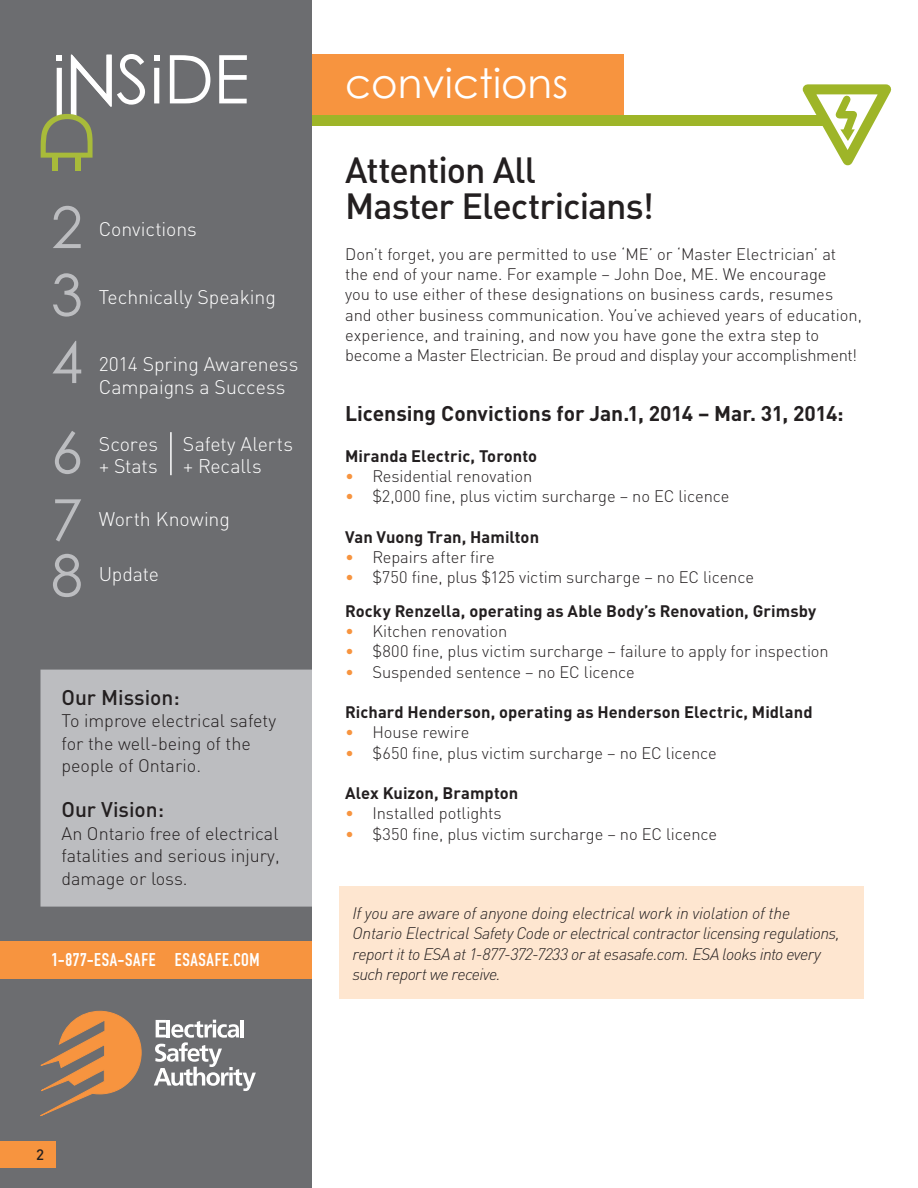
<style>
.page{position:relative;width:918px;height:1188px;background:#fff}
.page>*{position:absolute;margin:0;border:0;box-sizing:border-box;transform-origin:0 0}
.t1{font:57.45px "Century Gothic";color:#bcbdc0}
.t2{font:40.5px "Century Gothic";color:#fff}
.t3{font:36px/36px "DIN Medium Alternate";letter-spacing:-.03em;color:#231f20}
.t4{font:700 21px "DIN";letter-spacing:-.005em;color:#231f20}
.t5{font:500 21px "DIN";color:#231f20}
.t6{font:300 19.5px/22.5px "DIN";letter-spacing:-.005em;color:#fff}
.t7{font:18.15px "DIN Engschrift";letter-spacing:.035em;color:#fff}
.t8{font:300 18px/22.5px "DIN";color:#231f20}
.t9{font:300 16.5px/20.2px "DIN";letter-spacing:-.005em;color:#231f20}
.t10{font:700 16.5px/33.8px "DIN";letter-spacing:.005em;color:#231f20}
.t11{font:italic 300 16.5px/20.2px "DIN";letter-spacing:-.03em;color:#231f20}
.t12{font:500 15px "DIN";color:#231f20}
.s1{color:#f7943f}
.s2{font-weight:300;color:#f7943f}
.s3{font-weight:300}
</style>
<div class="page">
<div style="left:310px;top:54px;width:314px;height:61px;background:#f7943f"></div>
<div style="left:310px;top:115px;width:528px;height:11px;background:#9eb528"></div>
<svg style="left:802px;top:84px;width:90px;height:82px"></svg>
<div style="left:0;top:0;width:312px;height:1188px;background:#6c6d70"></div>
<div style="left:40px;top:670px;width:272px;height:237px;background:#bcbdc0"></div>
<div style="left:0;top:941px;width:312px;height:38px;background:#f7943f"></div>
<div style="left:52px;top:157px;width:5px;height:14px;background:#a8bb3a"></div>
<div style="left:76px;top:157px;width:5px;height:14px;background:#a8bb3a"></div>
<svg style="left:41px;top:54px;width:206px;height:104px"></svg>
<div style="left:0;top:1142px;width:55px;height:26px;background:#f7943f"></div>
<svg style="left:40px;top:1011px;width:101px;height:106px"></svg>
<svg style="left:154px;top:1020px;width:102px;height:71px"></svg>
<div style="left:339px;top:887px;width:525px;height:112px;background:#fee6d0"></div>
<hr style="left:170px;top:432px;width:2px;height:43px;background:#fff">
<h1 class="t1" style="left:51px;top:192px;width:33px">2</h1>
<h1 class="t1" style="left:51px;top:260px;width:33px">3</h1>
<h1 class="t1" style="left:51px;top:327px;width:33px">4</h1>
<p class="t6" style="left:99px;top:218px;width:100px">Convictions</p>
<p class="t6" style="left:99px;top:285px;width:179px">Technically Speaking</p>
<p class="t6" style="left:99px;top:353px;width:201px">2014 Spring Awareness<br>Campaigns a Success</p>
<h1 class="t1" style="left:51px;top:417px;width:33px">6</h1>
<p class="t6" style="left:99px;top:432px;width:61px">Scores</p>
<p class="t6" style="left:183px;top:432px;width:112px">Safety Alerts</p>
<p class="t6" style="left:99px;top:455px;width:60px">+ Stats</p>
<p class="t6" style="left:183px;top:455px;width:80px">+ Recalls</p>
<h1 class="t1" style="left:51px;top:485px;width:33px">7</h1>
<h1 class="t1" style="left:51px;top:540px;width:33px">8</h1>
<p class="t6" style="left:99px;top:507px;width:133px">Worth Knowing</p>
<p class="t6" style="left:99px;top:563px;width:62px">Update</p>
<p class="t5" style="left:62px;top:684px;width:120px">Our Mission:</p>
<p class="t8" style="left:62px;top:710px;width:216px">To improve electrical safety for the well-being of the people of Ontario.</p>
<p class="t5" style="left:62px;top:796px;width:104px">Our Vision:</p>
<p class="t8" style="left:62px;top:822px;width:220px;text-align:justify">An Ontario free of electrical fatalities and serious injury, damage or loss.</p>
<p class="t7" style="left:51px;top:949px;width:210px">1-877-ESA-SAFE ESASAFE.COM</p>
<h2 class="t2" style="left:345px;top:59px;width:224px">convictions</h2>
<h3 class="t3" style="left:345px;top:151px;width:310px">Attention All<br>Master Electricians!</h3>
<p class="t9" style="left:345px;top:244px;width:518px">Don’t forget, you are permitted to use ‘ME’ or ‘Master Electrician’ at the end of your name. For example – John Doe, ME. We encourage<br>you to use either of these designations on business cards, resumes and other business communication. You’ve achieved years of education, experience, and training, and now you have gone the extra step to become a Master Electrician. Be proud and display your accomplishment!</p>
<p class="t4" style="left:345px;top:400px;width:500px">Licensing Convictions for Jan.1, 2014 – Mar. 31, 2014:</p>
<p class="t10" style="left:345px;top:438px;width:194px">Miranda Electric, Toronto</p>
<p class="t9" style="left:345px;top:466px;width:189px"><span class="s1">•</span> Residential renovation</p>
<p class="t9" style="left:345px;top:486px;width:386px"><span class="s1">•</span> $2,000 fine, plus victim surcharge – no EC licence</p>
<p class="t10" style="left:345px;top:519px;width:196px">Van Vuong Tran, Hamilton</p>
<p class="t9" style="left:345px;top:547px;width:151px"><span class="s1">•</span> Repairs after fire</p>
<p class="t10" style="left:345px;top:560px;width:473px"><span class="s2">•</span> <span class="s3">$750 fine, plus $125 victim surcharge – no EC licence<br></span>Rocky Renzella, operating as Able Body’s Renovation, Grimsby</p>
<p class="t9" style="left:345px;top:621px;width:164px"><span class="s1">•</span> Kitchen renovation</p>
<p class="t9" style="left:345px;top:641px;width:485px"><span class="s1">•</span> $800 fine, plus victim surcharge – failure to apply for inspection</p>
<p class="t9" style="left:345px;top:661px;width:291px"><span class="s1">•</span> Suspended sentence – no EC licence</p>
<p class="t10" style="left:345px;top:695px;width:469px">Richard Henderson, operating as Henderson Electric, Midland</p>
<p class="t9" style="left:345px;top:722px;width:126px"><span class="s1">•</span> House rewire</p>
<p class="t9" style="left:345px;top:742px;width:373px"><span class="s1">•</span> $650 fine, plus victim surcharge – no EC licence</p>
<p class="t10" style="left:345px;top:776px;width:175px">Alex Kuizon, Brampton</p>
<p class="t9" style="left:345px;top:803px;width:158px"><span class="s1">•</span> Installed potlights</p>
<p class="t9" style="left:345px;top:823px;width:374px"><span class="s1">•</span> $350 fine, plus victim surcharge – no EC licence</p>
<p class="t11" style="left:352px;top:903px;width:489px">If you are aware of anyone doing electrical work in violation of the Ontario Electrical Safety Code or electrical contractor licensing regulations, report it to ESA at 1-877-372-7233 or at esasafe.com. ESA looks into every such report we receive.</p>
<p class="t12" style="left:36px;top:1145px;width:9px">2</p>
</div>
